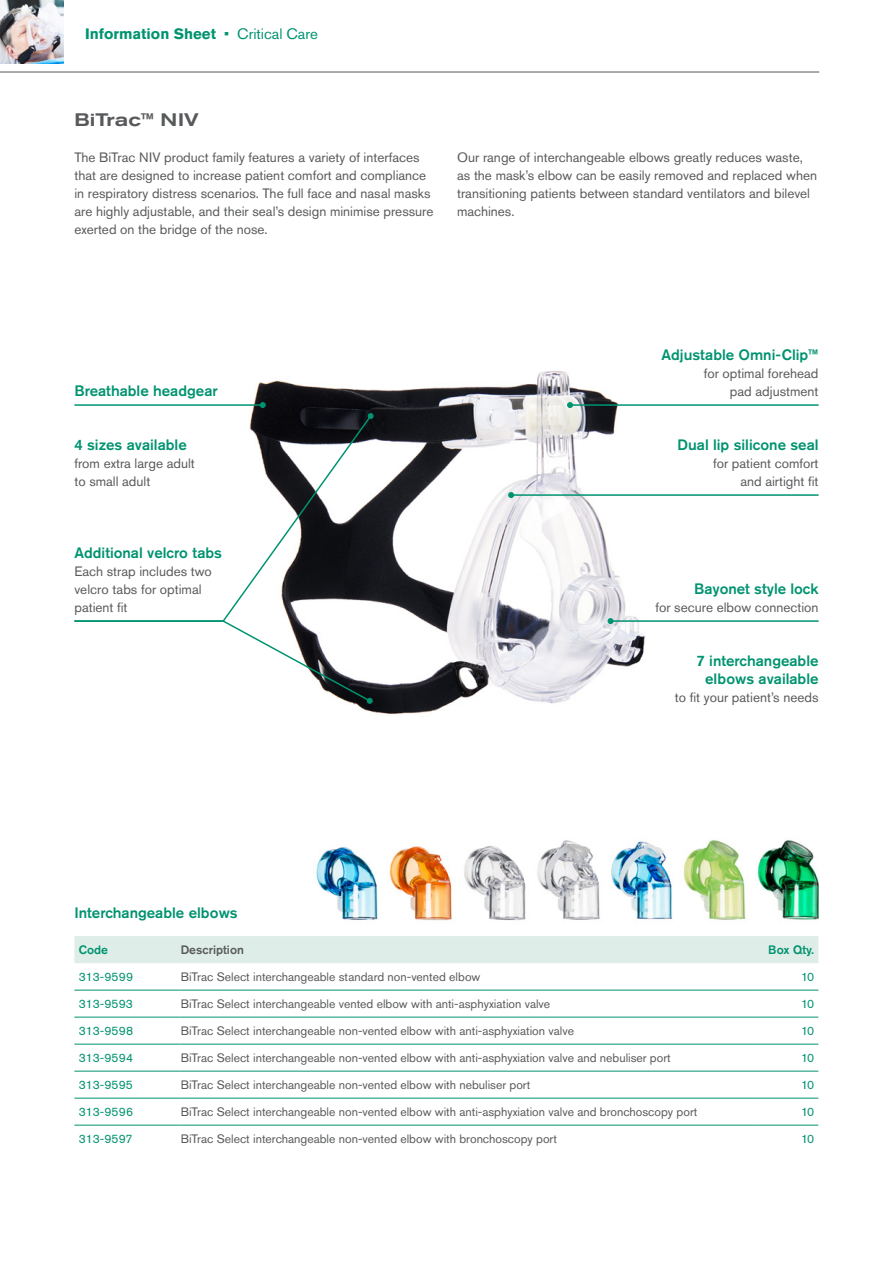
<style>
.page{position:relative;width:893px;height:1263px;background:#fff}
.page>*{position:absolute;margin:0;border:0;box-sizing:border-box;transform-origin:0 0}
.t1{font:500 expanded 18px "Akzidenz Grotesk Pro";color:#58595b}
.t2{font:500 15px/18px "Akzidenz Grotesk Pro";color:#009370;text-align:center}
.t3{font:700 15px "Akzidenz Grotesk Pro";color:#009370}
.t4{font:13.5px/18px "Akzidenz Grotesk Pro";color:#58595b}
.t5{font:12.15px "Akzidenz Grotesk Pro";color:#58595b}
.t6{font:12.15px "Akzidenz Grotesk Pro";color:#009370}
.t7{font:500 12.15px "Akzidenz Grotesk Pro";color:#009370}
.t8{font:500 12.15px "Akzidenz Grotesk Pro";color:#58595b}
.s1{font-weight:400}
</style>
<div class="page">
<hr style="left:0;top:72px;width:819px;height:1px;background:#58595b">
<img style="left:0;top:0;width:64px;height:63px">
<img style="left:251px;top:371px;width:394px;height:344px">
<hr style="left:611px;top:620px;width:208px;height:2px;background:#009370">
<svg style="left:607px;top:618px;width:6px;height:6px"></svg>
<hr style="left:511px;top:494px;width:308px;height:2px;background:#009370">
<svg style="left:508px;top:492px;width:6px;height:6px"></svg>
<svg style="left:225px;top:623px;width:148px;height:81px"></svg>
<svg style="left:74px;top:414px;width:299px;height:209px"></svg>
<svg style="left:368px;top:413px;width:6px;height:6px"></svg>
<hr style="left:570px;top:404px;width:249px;height:2px;background:#009370">
<svg style="left:567px;top:402px;width:6px;height:6px"></svg>
<hr style="left:74px;top:404px;width:189px;height:2px;background:#009370">
<svg style="left:260px;top:402px;width:6px;height:6px"></svg>
<div style="left:74px;top:936px;width:744px;height:27px;background:#deede8"></div>
<hr style="left:74px;top:1017px;width:107px;height:1px;background:#009370">
<hr style="left:181px;top:1017px;width:571px;height:1px;background:#009370">
<hr style="left:752px;top:1017px;width:66px;height:1px;background:#009370">
<hr style="left:74px;top:1044px;width:107px;height:1px;background:#009370">
<hr style="left:181px;top:1044px;width:571px;height:1px;background:#009370">
<hr style="left:752px;top:1044px;width:66px;height:1px;background:#009370">
<hr style="left:74px;top:1071px;width:107px;height:1px;background:#009370">
<hr style="left:181px;top:1071px;width:571px;height:1px;background:#009370">
<hr style="left:752px;top:1071px;width:66px;height:1px;background:#009370">
<hr style="left:74px;top:1098px;width:107px;height:1px;background:#009370">
<hr style="left:181px;top:1098px;width:571px;height:1px;background:#009370">
<hr style="left:752px;top:1098px;width:66px;height:1px;background:#009370">
<hr style="left:74px;top:1125px;width:107px;height:1px;background:#009370">
<hr style="left:181px;top:1125px;width:571px;height:1px;background:#009370">
<hr style="left:752px;top:1125px;width:66px;height:1px;background:#009370">
<hr style="left:74px;top:990px;width:107px;height:1px;background:#009370">
<hr style="left:181px;top:990px;width:571px;height:1px;background:#009370">
<hr style="left:752px;top:990px;width:66px;height:1px;background:#009370">
<img style="left:537px;top:840px;width:135px;height:80px">
<img style="left:316px;top:847px;width:62px;height:74px">
<img style="left:389px;top:846px;width:63px;height:75px">
<img style="left:464px;top:846px;width:62px;height:75px">
<img style="left:683px;top:840px;width:63px;height:80px">
<img style="left:757px;top:840px;width:62px;height:80px">
<p class="t3" style="left:85px;top:24px;width:234px">Information Sheet <span class="s1">• Critical Care</span></p>
<h1 class="t1" style="left:74px;top:108px;width:126px">BiTrac™ NIV</h1>
<p class="t4" style="left:74px;top:148px;width:361px">The BiTrac NIV product family features a variety of interfaces that are designed to increase patient comfort and compliance in respiratory distress scenarios. The full face and nasal masks are highly adjustable, and their seal’s design minimise pressure exerted on the bridge of the nose.</p>
<p class="t4" style="left:457px;top:148px;width:362px">Our range of interchangeable elbows greatly reduces waste, as the mask’s elbow can be easily removed and replaced when transitioning patients between standard ventilators and bilevel machines.</p>
<p class="t2" style="left:74px;top:382px;width:145px">Breathable headgear</p>
<p class="t2" style="left:74px;top:436px;width:114px">4 sizes available</p>
<p class="t4" style="left:74px;top:454px;width:122px">from extra large adult to small adult</p>
<p class="t2" style="left:74px;top:544px;width:149px">Additional velcro tabs</p>
<p class="t4" style="left:74px;top:562px;width:139px">Each strap includes two velcro tabs for optimal patient fit</p>
<p class="t2" style="left:661px;top:346px;width:159px">Adjustable Omni-Clip™</p>
<p class="t4" style="left:704px;top:364px;width:116px;text-align:right">for optimal forehead pad adjustment</p>
<p class="t2" style="left:678px;top:436px;width:142px">Dual lip silicone seal</p>
<p class="t4" style="left:713px;top:454px;width:107px;text-align:right">for patient comfort and airtight fit</p>
<p class="t2" style="left:694px;top:580px;width:126px">Bayonet style lock</p>
<p class="t4" style="left:655px;top:598px;width:165px">for secure elbow connection</p>
<p class="t2" style="left:696px;top:652px;width:124px">7 interchangeable elbows available</p>
<p class="t4" style="left:675px;top:688px;width:145px">to fit your patient’s needs</p>
<p class="t2" style="left:74px;top:904px;width:165px">Interchangeable elbows</p>
<p class="t7" style="left:79px;top:942px;width:31px">Code</p>
<p class="t8" style="left:181px;top:942px;width:65px">Description</p>
<p class="t7" style="left:768px;top:942px;width:47px">Box Qty.</p>
<p class="t6" style="left:79px;top:969px;width:56px">313-9599</p>
<p class="t5" style="left:181px;top:969px;width:301px">BiTrac Select interchangeable standard non-vented elbow</p>
<p class="t6" style="left:801px;top:969px;width:14px">10</p>
<p class="t6" style="left:79px;top:996px;width:56px">313-9593</p>
<p class="t5" style="left:181px;top:996px;width:371px">BiTrac Select interchangeable vented elbow with anti-asphyxiation valve</p>
<p class="t6" style="left:801px;top:996px;width:14px">10</p>
<p class="t6" style="left:79px;top:1023px;width:56px">313-9598</p>
<p class="t5" style="left:181px;top:1023px;width:395px">BiTrac Select interchangeable non-vented elbow with anti-asphyxiation valve</p>
<p class="t6" style="left:801px;top:1023px;width:14px">10</p>
<p class="t6" style="left:79px;top:1050px;width:56px">313-9594</p>
<p class="t5" style="left:181px;top:1050px;width:491px">BiTrac Select interchangeable non-vented elbow with anti-asphyxiation valve and nebuliser port</p>
<p class="t6" style="left:801px;top:1050px;width:14px">10</p>
<p class="t6" style="left:79px;top:1077px;width:56px">313-9595</p>
<p class="t5" style="left:181px;top:1077px;width:351px">BiTrac Select interchangeable non-vented elbow with nebuliser port</p>
<p class="t6" style="left:801px;top:1077px;width:14px">10</p>
<p class="t6" style="left:79px;top:1104px;width:56px">313-9596</p>
<p class="t5" style="left:181px;top:1104px;width:518px">BiTrac Select interchangeable non-vented elbow with anti-asphyxiation valve and bronchoscopy port</p>
<p class="t6" style="left:801px;top:1104px;width:14px">10</p>
<p class="t6" style="left:79px;top:1131px;width:55px">313-9597</p>
<p class="t5" style="left:181px;top:1131px;width:378px">BiTrac Select interchangeable non-vented elbow with bronchoscopy port</p>
<p class="t6" style="left:801px;top:1131px;width:14px">10</p>
</div>
